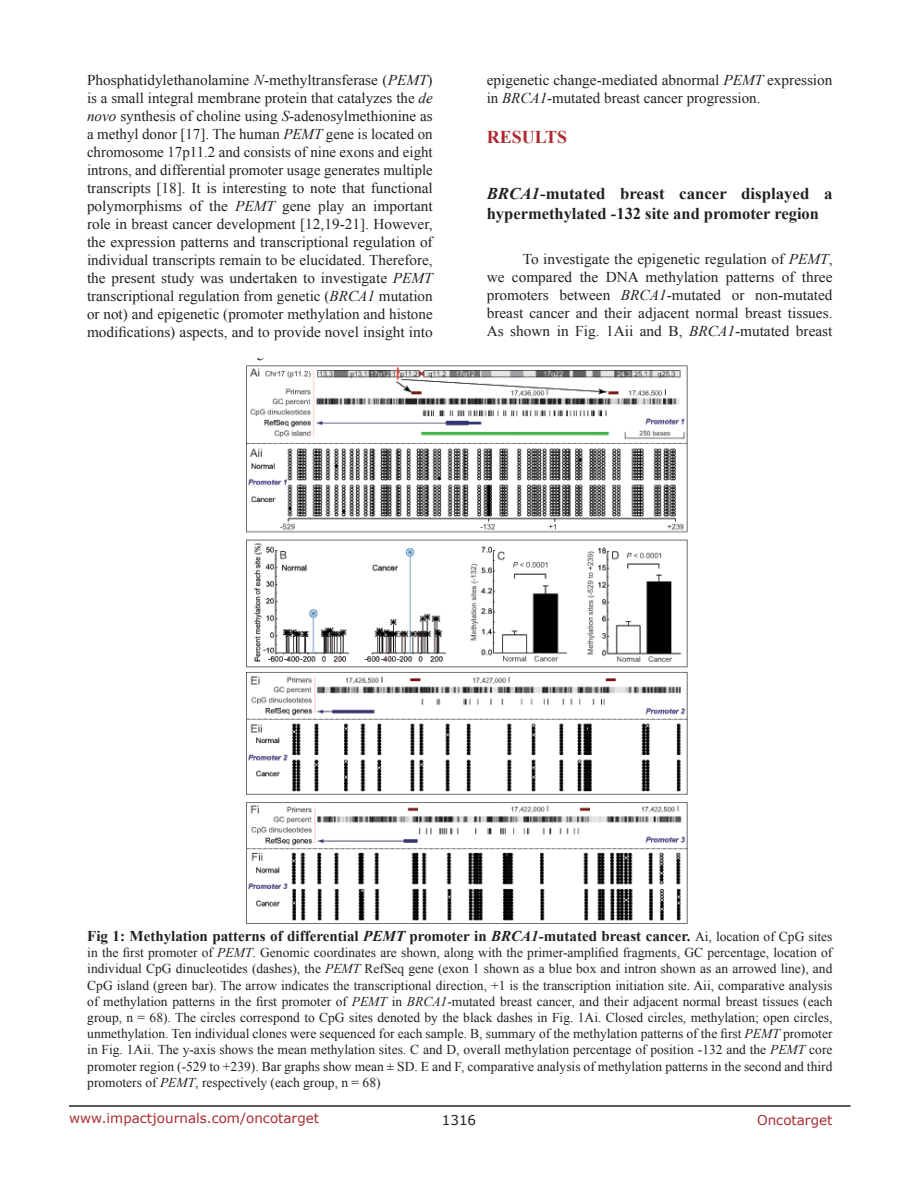
<style>
.page{position:relative;width:918px;height:1188px;background:#fff}
.page>*{position:absolute;margin:0;border:0;box-sizing:border-box;transform-origin:0 0}
.Heading{font:700 18px "Times New Roman";color:#ac2b31}
.SubHeading{font:700 16.5px/19.8px "Times New Roman";color:#221f22}
.BodyText{font:15px/18px "Times New Roman";color:#221f22;text-align:justify}
.FigureText{font:700 15px "Times New Roman";color:#221f22}
.FigureText-2{font:13.5px/16.2px "Times New Roman";color:#221f22;text-align:justify}
.t1{font:13.5px "Verdana";color:#ac2b31}
.t2{font:13.5px "Verdana";color:#221f22}
.s1{font-style:italic}
.s2{font-weight:400;font-size:13.5px}
</style>
<div class="page">
<hr style="left:69px;top:1105px;width:781px;height:2px;background:#231f20">
<img style="left:247px;top:358px;width:440px;height:565px">
<p class="BodyText" style="left:87px;top:71px;width:347px">Phosphatidylethanolamine <span class="s1">N</span>-methyltransferase (<span class="s1">PEMT</span>) is a small integral membrane protein that catalyzes the <span class="s1">de novo</span> synthesis of choline using <span class="s1">S</span>-adenosylmethionine as a methyl donor [17]. The human <span class="s1">PEMT</span> gene is located on chromosome 17p11.2 and consists of nine exons and eight introns, and differential promoter usage generates multiple transcripts [18]. It is interesting to note that functional polymorphisms of the <span class="s1">PEMT</span> gene play an important role in breast cancer development [12,19-21]. However, the expression patterns and transcriptional regulation of individual transcripts remain to be elucidated. Therefore, the present study was undertaken to investigate <span class="s1">PEMT </span>transcriptional regulation from genetic (<span class="s1">BRCA1</span> mutation or not) and epigenetic (promoter methylation and histone modifications) aspects, and to provide novel insight into</p>
<p class="BodyText" style="left:487px;top:71px;width:347px">epigenetic change-mediated abnormal <span class="s1">PEMT</span> expression in <span class="s1">BRCA1</span>-mutated breast cancer progression.</p>
<p class="Heading" style="left:487px;top:125px;width:82px">RESULTS</p>
<p class="SubHeading" style="left:487px;top:183px;width:347px"><span class="s1">BRCA1</span>-mutated breast cancer displayed a hypermethylated -132 site and promoter region</p>
<p class="BodyText" style="left:487px;top:249px;width:347px;text-indent:36px">To investigate the epigenetic regulation of <span class="s1">PEMT</span>, we compared the DNA methylation patterns of three promoters between <span class="s1">BRCA1</span>-mutated or non-mutated breast cancer and their adjacent normal breast tissues.<br>As shown in Fig. 1Aii and B, <span class="s1">BRCA1</span>-mutated breast</p>
<p class="FigureText" style="left:87px;top:926px;width:747px">Fig 1: Methylation patterns of differential <span class="s1">PEMT</span> promoter in <span class="s1">BRCA1</span>-mutated breast cancer. <span class="s2">Ai, location of CpG sites</span></p>
<p class="FigureText-2" style="left:87px;top:944px;width:747px">in the first promoter of <span class="s1">PEMT</span>. Genomic coordinates are shown, along with the primer-amplified fragments, GC percentage, location of individual CpG dinucleotides (dashes), the <span class="s1">PEMT</span> RefSeq gene (exon 1 shown as a blue box and intron shown as an arrowed line), and CpG island (green bar). The arrow indicates the transcriptional direction, +1 is the transcription initiation site. Aii, comparative analysis of methylation patterns in the first promoter of <span class="s1">PEMT</span> in <span class="s1">BRCA1</span>-mutated breast cancer, and their adjacent normal breast tissues (each group, n = 68). The circles correspond to CpG sites denoted by the black dashes in Fig. 1Ai. Closed circles, methylation; open circles, unmethylation. Ten individual clones were sequenced for each sample. B, summary of the methylation patterns of the first <span class="s1">PEMT</span> promoter in Fig. 1Aii. The y-axis shows the mean methylation sites. C and D, overall methylation percentage of position -132 and the <span class="s1">PEMT</span> core promoter region (-529 to +239). Bar graphs show mean ± SD. E and F, comparative analysis of methylation patterns in the second and third promoters of <span class="s1">PEMT</span>, respectively (each group, n = 68)</p>
<p class="t1" style="left:69px;top:1109px;width:252px">www.impactjournals.com/oncotarget</p>
<p class="t2" style="left:442px;top:1111px;width:36px">1316</p>
<p class="t1" style="left:757px;top:1111px;width:77px">Oncotarget</p>
</div>
